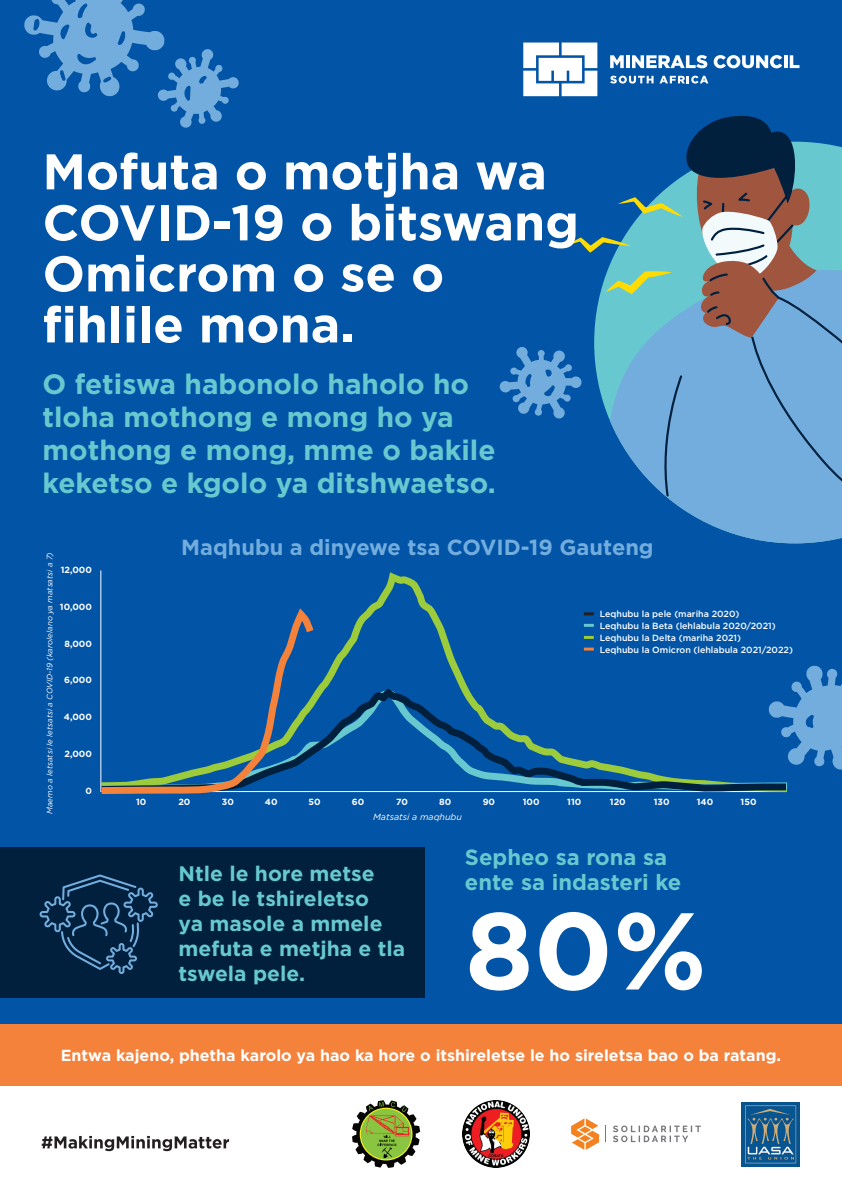
<style>
.page{position:relative;width:842px;height:1191px;background:#fff}
.page>*{position:absolute;margin:0;border:0;box-sizing:border-box;transform-origin:0 0}
.MCSA_2019_Heading_LV{font:700 108.9px "Gotham";color:#fff}
.MCSA_2019_Heading_LV-2{font:700 50px/51px "Gotham";color:#fff}
.MCSA_2019_Heading_LV-3{font:700 28px/33px "Gotham";color:#67c9cf}
.MCSA_2019_Heading_LV-4{font:700 22px/25px "Gotham";color:#67c9cf}
.t1{font:700 21.8px "Gotham";color:#72addd}
.MCSA_2019_Heading_LV-5{font:700 21px/25px "Gotham";color:#67c9cf}
.MCSA_2019_Heading_LV-6{font:700 16px "Gotham";color:#fff}
.t2{font:500 8.9px/11.9px "Gotham";color:#fff}
.t3{font:700 8.9px "Gotham";color:#fff}
.t4{font:italic 8.9px "Gotham";color:#fff}
.t5{font:italic 7.9px "Gotham";color:#fff}
</style>
<div class="page">
<svg style="left:42px;top:1136px;width:187px;height:15px"></svg>
<img style="left:462px;top:1100px;width:67px;height:67px">
<svg style="left:352px;top:1100px;width:68px;height:68px"></svg>
<svg style="left:613px;top:1125px;width:88px;height:17px"></svg>
<svg style="left:571px;top:1118px;width:28px;height:31px"></svg>
<img style="left:741px;top:1102px;width:58px;height:64px">
<div style="left:0;top:0;width:842px;height:1085px;background:#0154a6"></div>
<svg style="left:523px;top:43px;width:74px;height:53px;background:#dae6f2"></svg>
<svg style="left:610px;top:55px;width:14px;height:13px"></svg>
<hr style="left:626px;top:55px;width:4px;height:13px;background:#fff">
<svg style="left:632px;top:55px;width:75px;height:13px"></svg>
<svg style="left:714px;top:55px;width:85px;height:13px"></svg>
<svg style="left:610px;top:76px;width:43px;height:8px"></svg>
<svg style="left:659px;top:76px;width:49px;height:8px"></svg>
<div style="left:0;top:1023px;width:842px;height:62px;background:#f4823b"></div>
<svg style="left:100px;top:573px;width:494px;height:112px"></svg>
<svg style="left:317px;top:685px;width:471px;height:108px"></svg>
<svg style="left:100px;top:614px;width:217px;height:180px"></svg>
<svg style="left:584px;top:612px;width:10px;height:3px"></svg>
<svg style="left:584px;top:624px;width:10px;height:3px"></svg>
<svg style="left:584px;top:636px;width:10px;height:3px"></svg>
<svg style="left:584px;top:647px;width:10px;height:3px"></svg>
<svg style="left:768px;top:665px;width:74px;height:104px"></svg>
<svg style="left:24px;top:0;width:215px;height:128px"></svg>
<div style="left:0;top:847px;width:425px;height:150px;background:#00203e"></div>
<svg style="left:39px;top:874px;width:119px;height:100px"></svg>
<svg style="left:705px;top:522px;width:137px;height:21px;fill:#72addd"></svg>
<svg style="left:500px;top:115px;width:342px;height:407px"></svg>
<p class="MCSA_2019_Heading_LV-2" style="left:43px;top:146px;width:538px">Mofuta o motjha wa<br>COVID-19 o bitswang<br>Omicrom o se o fihlile mona.</p>
<p class="MCSA_2019_Heading_LV-3" style="left:43px;top:367px;width:455px">O fetiswa habonolo haholo ho tloha mothong e mong ho ya mothong e mong, mme o bakile keketso e kgolo ya ditshwaetso.</p>
<p class="t5" style="left:45px;top:814px;width:264px;rotate:-90deg">Maemo a letsatsi le letsatsi a COVID-19 (karolelano ya matsatsi a 7)</p>
<p class="t3" style="left:61px;top:564px;width:33px">12,000</p>
<p class="t3" style="left:60px;top:601px;width:34px">10,000</p>
<p class="t3" style="left:64px;top:637px;width:29px">8,000</p>
<p class="t3" style="left:64px;top:674px;width:29px">6,000</p>
<p class="t3" style="left:64px;top:711px;width:30px">4,000</p>
<p class="t3" style="left:64px;top:748px;width:29px">2,000</p>
<p class="t3" style="left:85px;top:784px;width:8px">0</p>
<p class="t1" style="left:181px;top:533px;width:474px">Maqhubu a dinyewe tsa COVID-19 Gauteng</p>
<p class="t2" style="left:600px;top:607px;width:195px">Leqhubu la pele (mariha 2020)<br>Leqhubu la Beta (lehlabula 2020/2021)<br>Leqhubu la Delta (mariha 2021)<br>Leqhubu la Omicron (lehlabula 2021/2022)</p>
<p class="t3" style="left:136px;top:795px;width:12px">10</p>
<p class="t3" style="left:178px;top:795px;width:14px">20</p>
<p class="t3" style="left:222px;top:795px;width:14px">30</p>
<p class="t3" style="left:265px;top:795px;width:14px">40</p>
<p class="t3" style="left:308px;top:795px;width:14px">50</p>
<p class="t3" style="left:352px;top:795px;width:14px">60</p>
<p class="t3" style="left:396px;top:795px;width:13px">70</p>
<p class="t3" style="left:439px;top:795px;width:14px">80</p>
<p class="t4" style="left:373px;top:811px;width:90px">Matsatsi a maqhubu</p>
<p class="t3" style="left:483px;top:795px;width:14px">90</p>
<p class="t3" style="left:523px;top:795px;width:18px">100</p>
<p class="t3" style="left:567px;top:795px;width:16px">110</p>
<p class="t3" style="left:610px;top:795px;width:17px">120</p>
<p class="t3" style="left:654px;top:795px;width:17px">130</p>
<p class="t3" style="left:697px;top:795px;width:18px">140</p>
<p class="t3" style="left:741px;top:795px;width:17px">150</p>
<p class="MCSA_2019_Heading_LV-5" style="left:179px;top:860px;width:228px">Ntle le hore metse<br>e be le tshireletso<br>ya masole a mmele mefuta e metjha e tla tswela pele.</p>
<p class="MCSA_2019_Heading_LV-4" style="left:465px;top:844px;width:218px">Sepheo sa rona sa ente sa indasteri ke</p>
<p class="MCSA_2019_Heading_LV" style="left:465px;top:878px;width:243px">80%</p>
<p class="MCSA_2019_Heading_LV-6" style="left:61px;top:1044px;width:722px">Entwa kajeno, phetha karolo ya hao ka hore o itshireletse le ho sireletsa bao o ba ratang.</p>
</div>
